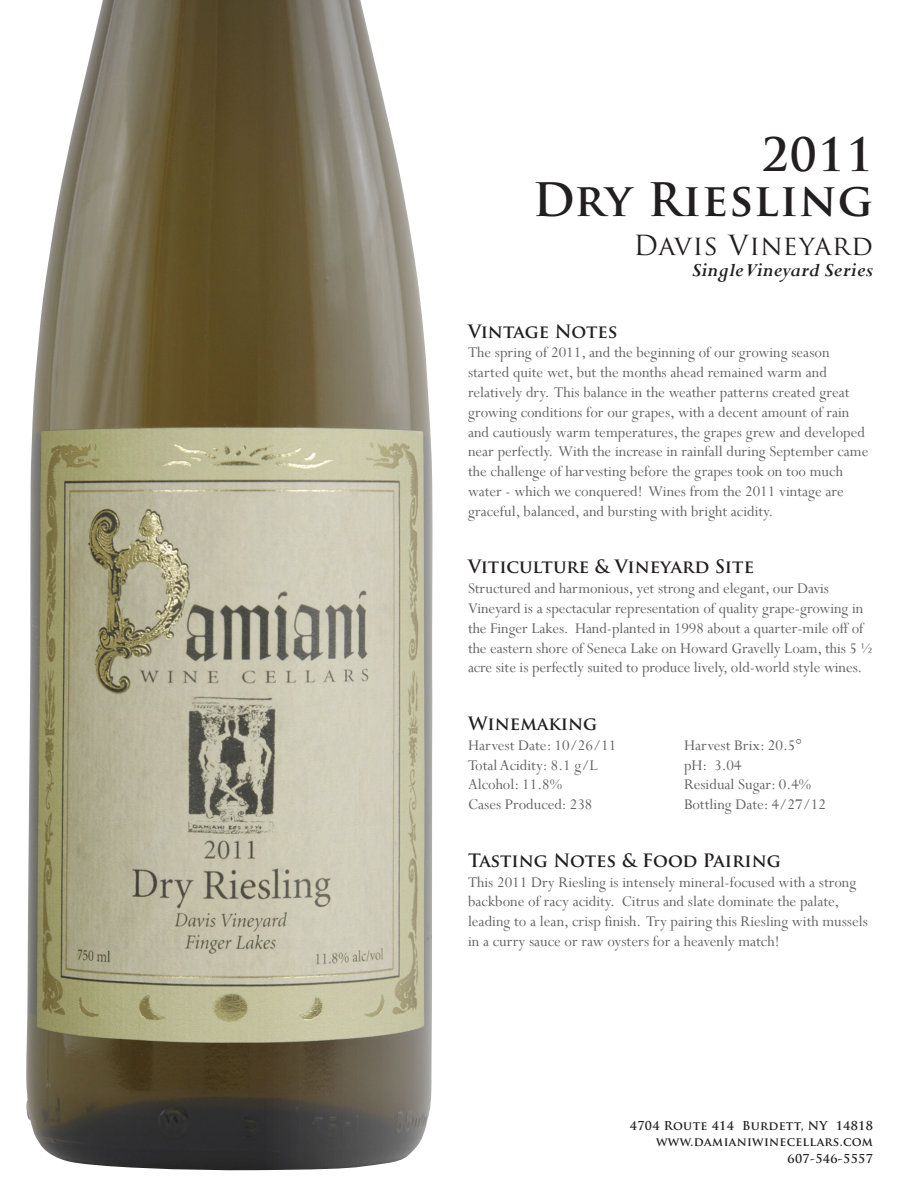
<style>
.page{position:relative;width:918px;height:1188px;background:#fff}
.page>*{position:absolute;margin:0;border:0;box-sizing:border-box;transform-origin:0 0}
.t1{font:700 45px "Trajan Pro";letter-spacing:.025em;color:#231f20}
.t2{font:27px "Trajan Pro";letter-spacing:.03em;color:#231f20}
.t3{font:italic 700 21px "Perpetua";letter-spacing:.01em;color:#231f20}
.t4{font:700 18px "Trajan Pro";color:#231f20}
.t5{font:16.5px/19.8px "Perpetua";color:#636366}
.t6{font:700 12px/16.5px "Trajan Pro";letter-spacing:.025em;color:#231f20;text-align:right}
</style>
<div class="page">
<img style="left:26px;top:0;width:407px;height:1171px">
<p class="t1" style="left:762px;top:126px;width:113px">2011</p>
<p class="t1" style="left:533px;top:171px;width:342px">Dry Riesling</p>
<p class="t2" style="left:633px;top:228px;width:241px">Davis Vineyard</p>
<p class="t3" style="left:692px;top:257px;width:182px">Single Vineyard Series</p>
<p class="t4" style="left:468px;top:320px;width:151px">Vintage Notes</p>
<p class="t5" style="left:468px;top:342px;width:402px">The spring of 2011, and the beginning of our growing season started quite wet, but the months ahead remained warm and relatively dry. This balance in the weather patterns created great growing conditions for our grapes, with a decent amount of rain and cautiously warm temperatures, the grapes grew and developed near perfectly. With the increase in rainfall during September came the challenge of harvesting before the grapes took on too much water - which we conquered! Wines from the 2011 vintage are graceful, balanced, and bursting with bright acidity.</p>
<p class="t4" style="left:468px;top:556px;width:288px">Viticulture &amp; Vineyard Site</p>
<p class="t5" style="left:468px;top:578px;width:407px">Structured and harmonious, yet strong and elegant, our Davis Vineyard is a spectacular representation of quality grape-growing in the Finger Lakes. Hand-planted in 1998 about a quarter-mile off of the eastern shore of Seneca Lake on Howard Gravelly Loam, this 5 ½ acre site is perfectly suited to produce lively, old-world style wines.</p>
<p class="t4" style="left:468px;top:712px;width:131px">Winemaking</p>
<p class="t5" style="left:468px;top:735px;width:150px">Harvest Date: 10/26/11</p>
<p class="t5" style="left:684px;top:735px;width:120px">Harvest Brix: 20.5°</p>
<p class="t5" style="left:468px;top:755px;width:131px">Total Acidity: 8.1 g/L</p>
<p class="t5" style="left:684px;top:755px;width:59px">pH: 3.04</p>
<p class="t5" style="left:468px;top:774px;width:96px">Alcohol: 11.8%</p>
<p class="t5" style="left:684px;top:774px;width:129px">Residual Sugar: 0.4%</p>
<p class="t5" style="left:468px;top:794px;width:126px">Cases Produced: 238</p>
<p class="t5" style="left:684px;top:794px;width:144px">Bottling Date: 4/27/12</p>
<p class="t4" style="left:468px;top:849px;width:314px">Tasting Notes &amp; Food Pairing</p>
<p class="t5" style="left:468px;top:872px;width:401px">This 2011 Dry Riesling is intensely mineral-focused with a strong backbone of racy acidity. Citrus and slate dominate the palate, leading to a lean, crisp finish. Try pairing this Riesling with mussels in a curry sauce or raw oysters for a heavenly match!</p>
<p class="t6" style="left:630px;top:1117px;width:245px">4704 Route 414 Burdett, NY 14818 www.damianiwinecellars.com<br>607-546-5557</p>
</div>
